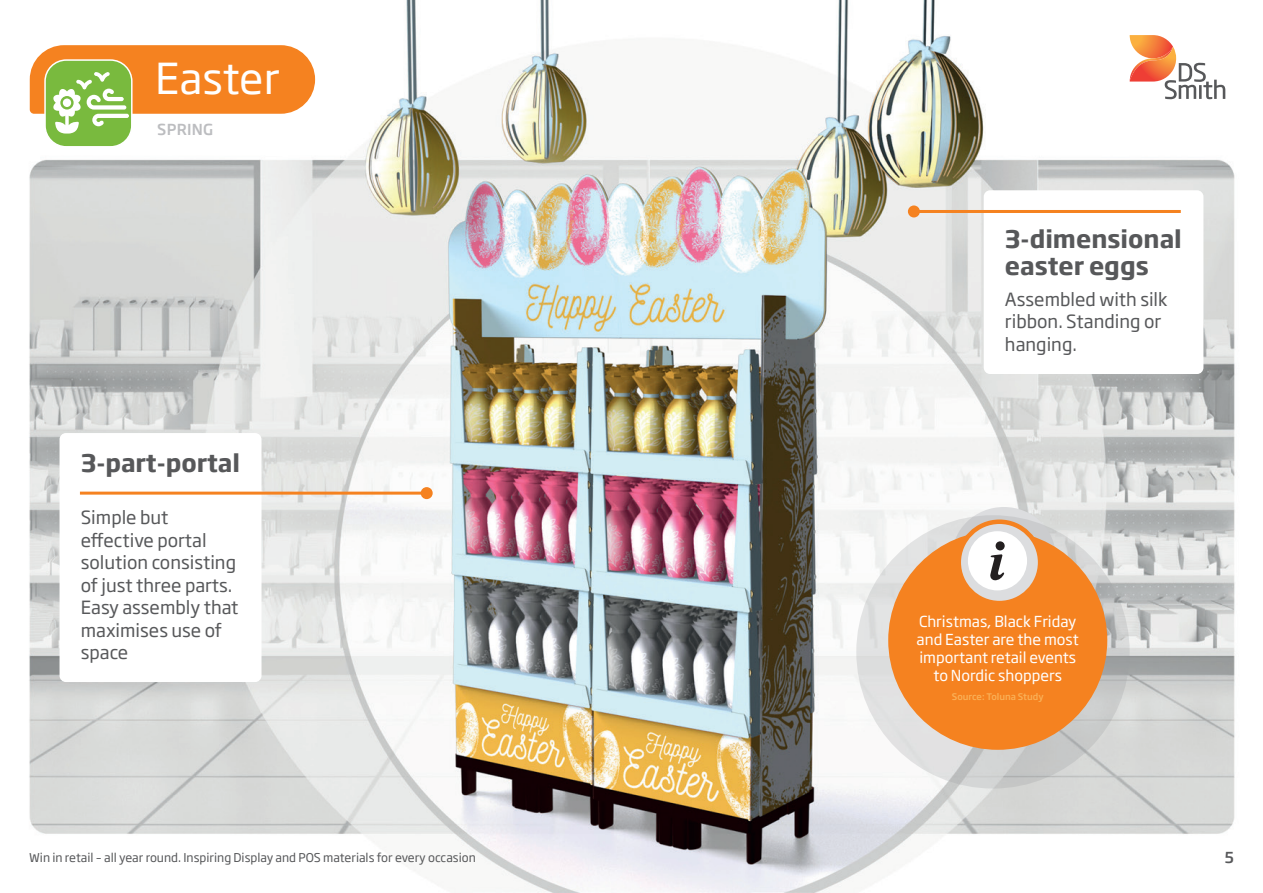
<style>
.page{position:relative;width:1263px;height:893px;background:#fff}
.page>*{position:absolute;margin:0;border:0;box-sizing:border-box;transform-origin:0 0}
.t1{font:42.15px "Soho Gothic Pro";color:#fff}
.t2{font:700 24px/27px "Soho Gothic Pro";color:#57585a}
.t3{font:18px/22.5px "Soho Gothic Pro";color:#57585a}
.t4{font:15px/18px "Soho Gothic Pro";color:#fff;text-align:center}
.t5{font:500 15px "Soho Gothic Pro";letter-spacing:.015em;color:#bcbdc0}
.t6{font:500 15px "Soho Gothic Pro";color:#57585a}
.t7{font:12px "Soho Gothic Pro";color:#57585a}
.t8{font:500 9px "Soho Gothic Pro";color:#fab056}
</style>
<div class="page">
<img style="left:29px;top:0;width:1206px;height:893px">
<div style="left:60px;top:433px;width:201px;height:249px;background:#fff;border-radius:6px"></div>
<hr style="left:80px;top:492px;width:347px;height:3px;background:#f58220">
<div style="left:421px;top:487px;width:12px;height:12px;background:#f58220;border-radius:50%"></div>
<div style="left:984px;top:190px;width:219px;height:184px;background:#fff;border-radius:6px"></div>
<hr style="left:914px;top:210px;width:267px;height:3px;background:#f58220">
<div style="left:908px;top:205px;width:12px;height:12px;background:#f58220;border-radius:50%"></div>
<div style="left:45px;top:60px;width:87px;height:87px;background:#79ba3e;border-radius:21px"></div>
<div style="left:44px;top:59px;width:89px;height:89px;border:2px solid #fff;border-radius:21px"></div>
<svg style="left:30px;top:45px;width:285px;height:89px"></svg>
<div style="left:952px;top:507px;width:103px;height:98px;background:#dcdddf;border-radius:50%"></div>
<svg style="left:856px;top:515px;width:274px;height:273px;background:#d3d3d2"></svg>
<div style="left:888px;top:531px;width:219px;height:219px;background:#f58220;border-radius:50%"></div>
<div style="left:955px;top:522px;width:87px;height:88px;background:#f58220;border-radius:50%"></div>
<svg style="left:959px;top:522px;width:81px;height:81px;background:#e0cec0"></svg>
<div style="left:956px;top:519px;width:86px;height:86px;border:4px solid #f58220;border-radius:50%"></div>
<div style="left:968px;top:531px;width:59px;height:59px;background:#fff;border-radius:50%"></div>
<div style="left:995px;top:541px;width:10px;height:9px;background:#231f20;border-radius:50%"></div>
<svg style="left:990px;top:554px;width:14px;height:27px"></svg>
<svg style="left:1130px;top:35px;width:95px;height:64px"></svg>
<h1 class="t1" style="left:155px;top:46px;width:126px">Easter</h1>
<p class="t5" style="left:157px;top:118px;width:57px">SPRING</p>
<h2 class="t2" style="left:81px;top:448px;width:161px">3-part-portal</h2>
<p class="t3" style="left:81px;top:505px;width:159px">Simple but effective portal solution consisting of just three parts.<br>Easy assembly that maximises use of space</p>
<h2 class="t2" style="left:1005px;top:224px;width:178px">3-dimensional easter eggs</h2>
<p class="t3" style="left:1005px;top:287px;width:164px">Assembled with silk ribbon. Standing or hanging.</p>
<p class="t4" style="left:917px;top:612px;width:164px">Christmas, Black Friday and Easter are the most important retail events to Nordic shoppers</p>
<p class="t8" style="left:952px;top:690px;width:93px">Source: Toluna Study</p>
<p class="t7" style="left:29px;top:848px;width:448px">Win in retail – all year round. Inspiring Display and POS materials for every occasion</p>
<p class="t6" style="left:1225px;top:846px;width:11px">5</p>
</div>
